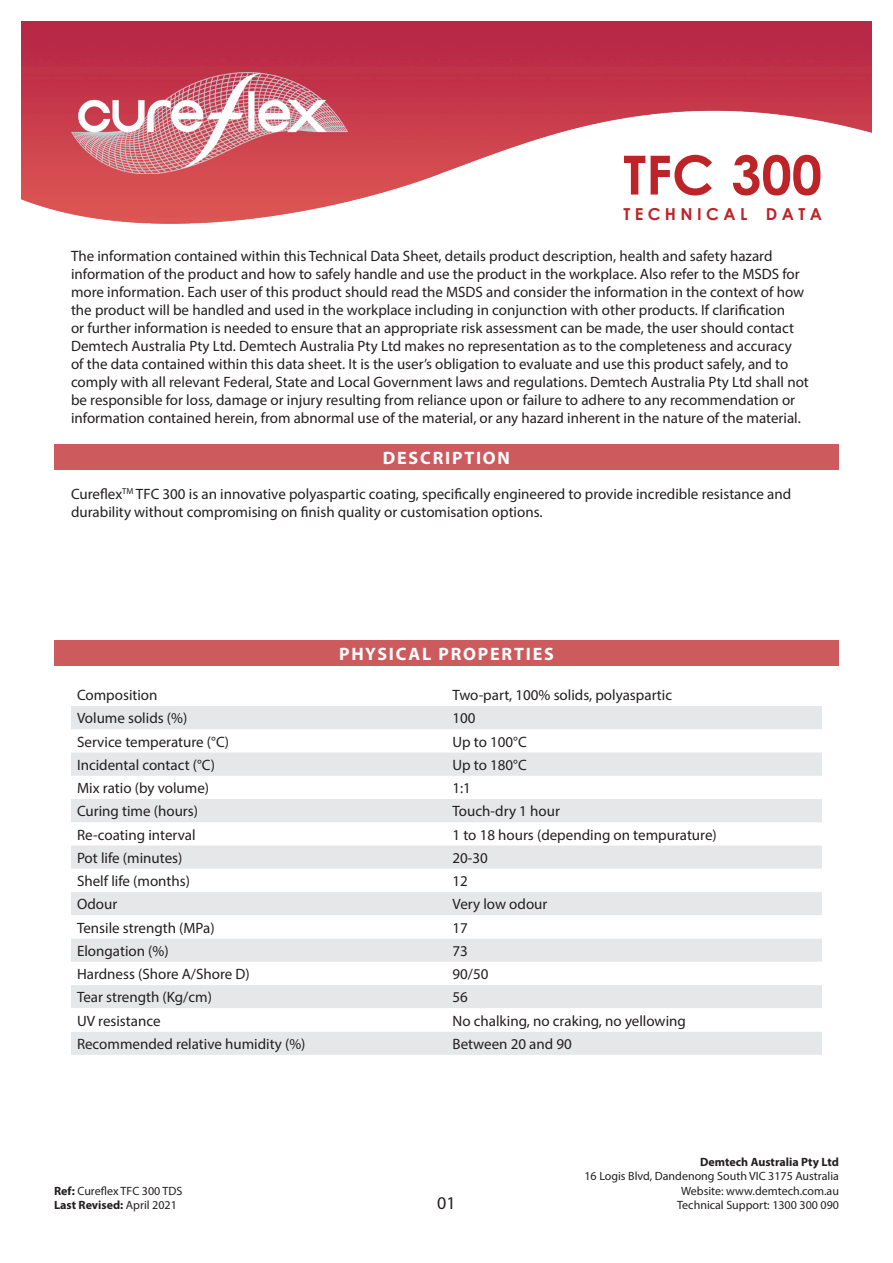
<style>
.page{position:relative;width:893px;height:1263px;background:#fff}
.page>*{position:absolute;margin:0;border:0;box-sizing:border-box;transform-origin:0 0}
.t1{font:700 54px "Century Gothic";color:#bd2428}
.t2{font:700 18px "Myriad Pro";letter-spacing:.1em;color:#fff}
.t3{font:18px "Myriad Pro";color:#231f20}
.t4{font:700 16.5px "Century Gothic";letter-spacing:.265em;color:#bd2428}
.t5{font:15px/18px "Myriad Pro";color:#231f20}
.t6{font:12px/14.4px "Myriad Pro";color:#231f20}
.t7{font:700 12px "Myriad Pro";color:#231f20}
.s1{color:#fff}
.s2{font-weight:700}
</style>
<div class="page">
<img style="left:21px;top:21px;width:851px;height:203px">
<div style="left:54px;top:445px;width:785px;height:25px;background:#cd5a5d"></div>
<div style="left:54px;top:640px;width:785px;height:25px;background:#cd5a5d"></div>
<svg style="left:71px;top:706px;width:751px;height:349px;fill:#e6e7e9"></svg>
<svg style="left:71px;top:869px;width:751px;height:162px"></svg>
<img style="left:71px;top:72px;width:276px;height:101px">
<h1 class="t1" style="left:623px;top:134px;width:200px">TFC 300</h1>
<p class="t4" style="left:623px;top:202px;width:200px">TECHNICAL<span class="s1">B</span>DATA</p>
<p class="t5" style="left:71px;top:246px;width:739px">The information contained within this Technical Data Sheet, details product description, health and safety hazard information of the product and how to safely handle and use the product in the workplace. Also refer to the MSDS for more information. Each user of this product should read the MSDS and consider the information in the context of how the product will be handled and used in the workplace including in conjunction with other products. If clarification<br>or further information is needed to ensure that an appropriate risk assessment can be made, the user should contact Demtech Australia Pty Ltd. Demtech Australia Pty Ltd makes no representation as to the completeness and accuracy<br>of the data contained within this data sheet. It is the user’s obligation to evaluate and use this product safely, and to comply with all relevant Federal, State and Local Government laws and regulations. Demtech Australia Pty Ltd shall not be responsible for loss, damage or injury resulting from reliance upon or failure to adhere to any recommendation or information contained herein, from abnormal use of the material, or any hazard inherent in the nature of the material.</p>
<p class="t2" style="left:383px;top:446px;width:129px">DESCRIPTION</p>
<p class="t5" style="left:71px;top:485px;width:722px">Cureflex<sup>TM</sup> TFC 300 is an innovative polyaspartic coating, specifically engineered to provide incredible resistance and durability without compromising on finish quality or customisation options.</p>
<p class="t2" style="left:339px;top:642px;width:216px">PHYSICAL PROPERTIES</p>
<p class="t5" style="left:77px;top:686px;width:82px">Composition</p>
<p class="t5" style="left:452px;top:686px;width:221px">Two-part, 100% solids, polyaspartic</p>
<p class="t5" style="left:77px;top:709px;width:112px">Volume solids (%)</p>
<p class="t5" style="left:452px;top:709px;width:25px">100</p>
<p class="t5" style="left:77px;top:732px;width:154px">Service temperature (°C)</p>
<p class="t5" style="left:452px;top:732px;width:76px">Up to 100°C</p>
<p class="t5" style="left:77px;top:755px;width:140px">Incidental contact (°C)</p>
<p class="t5" style="left:452px;top:755px;width:76px">Up to 180°C</p>
<p class="t5" style="left:77px;top:779px;width:134px">Mix ratio (by volume)</p>
<p class="t5" style="left:452px;top:779px;width:20px">1:1</p>
<p class="t5" style="left:77px;top:802px;width:123px">Curing time (hours)</p>
<p class="t5" style="left:452px;top:802px;width:109px">Touch-dry 1 hour</p>
<p class="t5" style="left:77px;top:825px;width:120px">Re-coating interval</p>
<p class="t5" style="left:452px;top:825px;width:266px">1 to 18 hours (depending on tempurature)</p>
<p class="t5" style="left:77px;top:848px;width:107px">Pot life (minutes)</p>
<p class="t5" style="left:452px;top:848px;width:37px">20-30</p>
<p class="t5" style="left:77px;top:872px;width:115px">Shelf life (months)</p>
<p class="t5" style="left:452px;top:872px;width:17px">12</p>
<p class="t5" style="left:77px;top:895px;width:42px">Odour</p>
<p class="t5" style="left:452px;top:895px;width:96px">Very low odour</p>
<p class="t5" style="left:77px;top:918px;width:139px">Tensile strength (MPa)</p>
<p class="t5" style="left:452px;top:918px;width:17px">17</p>
<p class="t5" style="left:77px;top:941px;width:93px">Elongation (%)</p>
<p class="t5" style="left:452px;top:941px;width:17px">73</p>
<p class="t5" style="left:77px;top:965px;width:174px">Hardness (Shore A/Shore D)</p>
<p class="t5" style="left:452px;top:965px;width:37px">90/50</p>
<p class="t5" style="left:77px;top:988px;width:136px">Tear strength (Kg/cm)</p>
<p class="t5" style="left:452px;top:988px;width:17px">56</p>
<p class="t5" style="left:77px;top:1011px;width:85px">UV resistance</p>
<p class="t5" style="left:452px;top:1011px;width:235px">No chalking, no craking, no yellowing</p>
<p class="t5" style="left:77px;top:1034px;width:230px">Recommended relative humidity (%)</p>
<p class="t5" style="left:452px;top:1034px;width:121px">Between 20 and 90</p>
<p class="t6" style="left:54px;top:1183px;width:130px"><span class="s2">Ref:</span> Cureflex TFC 300 TDS<br><span class="s2">Last Revised:</span> April 2021</p>
<p class="t7" style="left:700px;top:1154px;width:140px">Demtech Australia Pty Ltd</p>
<p class="t6" style="left:584px;top:1169px;width:256px;text-align:right">16 Logis Blvd, Dandenong South VIC 3175 Australia<br>Website: www.demtech.com.au</p>
<p class="t3" style="left:437px;top:1192px;width:20px">01</p>
<p class="t6" style="left:677px;top:1197px;width:163px">Technical Support: 1300 300 090</p>
</div>
